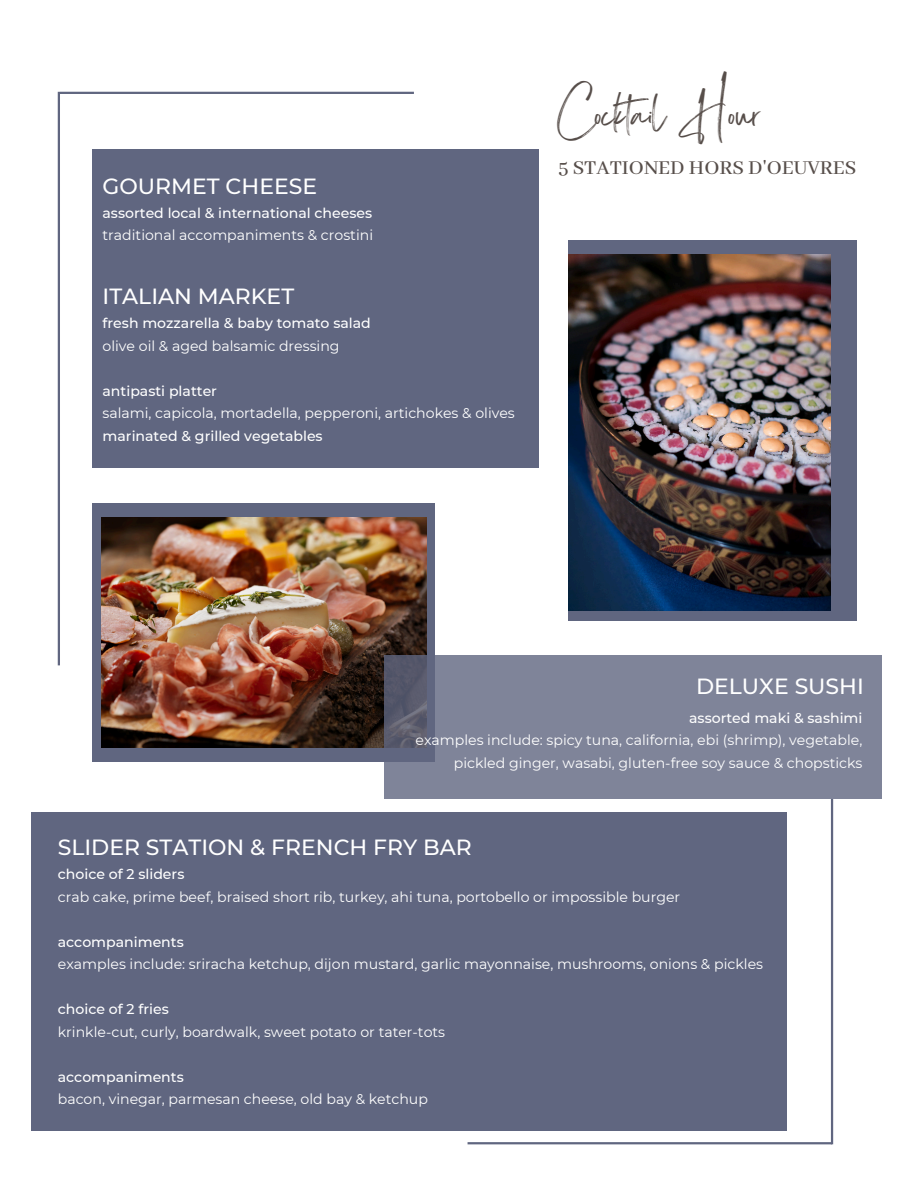
<style>
.page{position:relative;width:918px;height:1188px;background:#fff}
.page>*{position:absolute;margin:0;border:0;box-sizing:border-box;transform-origin:0 0}
.t1{font:36.75px "Sisterhood";color:#574e4a}
.t2{font:500 21.9px "Montserrat";color:#fff}
.t3{font:500 21.9px "Abhaya Libre";color:#574e4a}
.t4{font:14.1px "Montserrat";color:#fff}
.t5{font:500 14.1px "Montserrat";color:#fff}
</style>
<div class="page">
<hr style="left:60px;top:92px;width:354px;height:2px;background:#606680">
<hr style="left:58px;top:92px;width:2px;height:573px;background:#606680">
<hr style="left:831px;top:799px;width:2px;height:345px;background:#606680">
<hr style="left:468px;top:1142px;width:364px;height:2px;background:#606680">
<div style="left:568px;top:240px;width:289px;height:381px;background:#606680"></div>
<img style="left:568px;top:254px;width:263px;height:357px">
<div style="left:32px;top:813px;width:755px;height:318px;background:#606680"></div>
<div style="left:92px;top:503px;width:343px;height:259px;background:#606680"></div>
<img style="left:101px;top:517px;width:325px;height:231px">
<div style="left:92px;top:149px;width:447px;height:319px;background:#606680"></div>
<svg style="left:384px;top:656px;width:497px;height:143px;background:#7c8195"></svg>
<p class="t2" style="left:103px;top:173px;width:216px">GOURMET CHEESE</p>
<p class="t5" style="left:103px;top:204px;width:271px">assorted local &amp; international cheeses</p>
<p class="t4" style="left:103px;top:227px;width:272px">traditional accompaniments &amp; crostini</p>
<p class="t2" style="left:103px;top:283px;width:193px">ITALIAN MARKET</p>
<h2 class="t5" style="left:103px;top:314px;width:270px">fresh mozzarella &amp; baby tomato salad</h2>
<p class="t4" style="left:103px;top:337px;width:239px">olive oil &amp; aged balsamic dressing</p>
<p class="t5" style="left:103px;top:382px;width:116px">antipasti platter</p>
<h2 class="t4" style="left:103px;top:404px;width:414px">salami, capicola, mortadella, pepperoni, artichokes &amp; olives</h2>
<p class="t5" style="left:103px;top:427px;width:222px">marinated &amp; grilled vegetables</p>
<p class="t1" style="left:558px;top:105px;width:204px">Cocktail Hour</p>
<p class="t3" style="left:558px;top:156px;width:300px">5 STATIONED HORS D'OEUVRES</p>
<h2 class="t2" style="left:696px;top:673px;width:169px">DELUXE SUSHI</h2>
<p class="t5" style="left:689px;top:709px;width:175px">assorted maki &amp; sashimi</p>
<p class="t4" style="left:416px;top:732px;width:448px">examples include: spicy tuna, california, ebi (shrimp), vegetable,</p>
<p class="t4" style="left:454px;top:754px;width:410px">pickled ginger, wasabi, gluten-free soy sauce &amp; chopsticks</p>
<p class="t2" style="left:58px;top:834px;width:416px">SLIDER STATION &amp; FRENCH FRY BAR</p>
<p class="t5" style="left:58px;top:866px;width:128px">choice of 2 sliders</p>
<p class="t4" style="left:58px;top:888px;width:624px">crab cake, prime beef, braised short rib, turkey, ahi tuna, portobello or impossible burger</p>
<h2 class="t5" style="left:58px;top:933px;width:127px">accompaniments</h2>
<p class="t4" style="left:58px;top:956px;width:707px">examples include: sriracha ketchup, dijon mustard, garlic mayonnaise, mushrooms, onions &amp; pickles</p>
<p class="t5" style="left:58px;top:1001px;width:112px">choice of 2 fries</p>
<p class="t4" style="left:58px;top:1023px;width:389px">krinkle-cut, curly, boardwalk, sweet potato or tater-tots</p>
<p class="t5" style="left:58px;top:1068px;width:127px">accompaniments</p>
<h2 class="t4" style="left:58px;top:1091px;width:372px">bacon, vinegar, parmesan cheese, old bay &amp; ketchup</h2>
</div>
